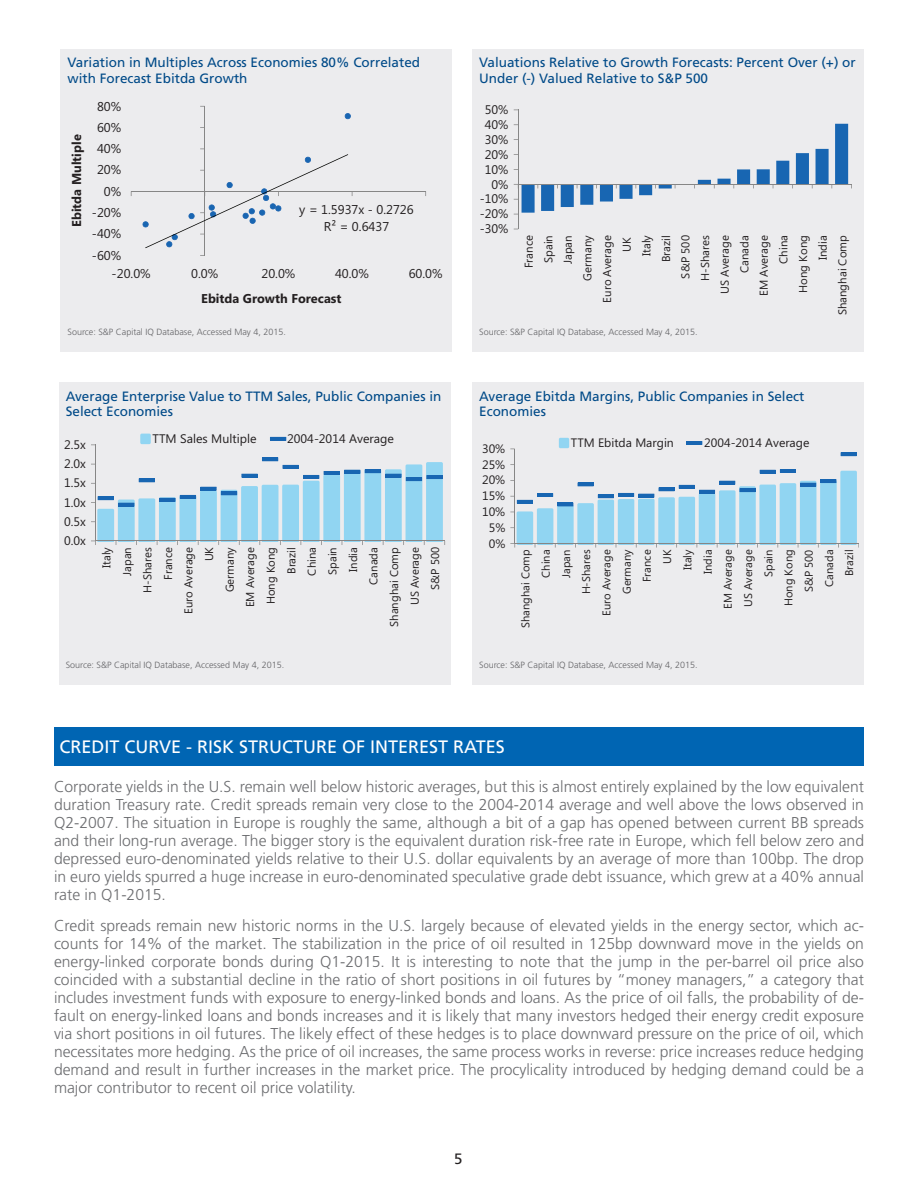
<style>
.page{position:relative;width:918px;height:1188px;background:#fff}
.page>*{position:absolute;margin:0;border:0;box-sizing:border-box;transform-origin:0 0}
.t1{font:18px "Frutiger LT Std";color:#fff}
.t2{font:300 15.75px/18px "Frutiger LT Std";color:#6c6d70;text-align:justify}
.t3{font:15px "Frutiger LT Std";color:#231f20}
.Body_Text{font:13.5px/15.8px "Frutiger LT Std";color:#004a88}
.t4{font:12.75px/17px "Segoe UI";color:#231f20;text-align:center}
.t5{font:700 12.75px "Segoe UI";color:#231f20}
.t6{font:12.45px "Segoe UI";color:#231f20}
.t7{font:12.15px "Segoe UI";color:#231f20}
.t8{font:11.4px/19.6px "Segoe UI";color:#231f20;text-align:right}
.t9{font:11.25px/20.2px "Segoe UI";color:#231f20;text-align:right}
.Body_Text-2{font:300 9px "Frutiger LT Std";color:#636366}
</style>
<div class="page">
<div style="left:472px;top:49px;width:392px;height:303px;background:#ececee"></div>
<hr style="left:518px;top:110px;width:1px;height:119px;background:#868686">
<svg style="left:514px;top:124px;width:338px;height:91px"></svg>
<div style="left:61px;top:49px;width:391px;height:303px;background:#ececee"></div>
<hr style="left:204px;top:106px;width:1px;height:149px;background:#868686">
<hr style="left:131px;top:191px;width:295px;height:1px;background:#868686">
<svg style="left:345px;top:113px;width:6px;height:6px"></svg>
<svg style="left:143px;top:148px;width:210px;height:100px"></svg>
<div style="left:472px;top:383px;width:392px;height:302px;background:#ececee"></div>
<hr style="left:514px;top:449px;width:1px;height:94px;background:#868686">
<svg style="left:510px;top:464px;width:349px;height:84px"></svg>
<svg style="left:841px;top:452px;width:16px;height:4px"></svg>
<svg style="left:559px;top:438px;width:10px;height:10px"></svg>
<svg style="left:686px;top:441px;width:16px;height:4px"></svg>
<div style="left:59px;top:383px;width:392px;height:302px;background:#ececee"></div>
<hr style="left:95px;top:445px;width:1px;height:96px;background:#868686">
<svg style="left:91px;top:457px;width:354px;height:88px"></svg>
<svg style="left:140px;top:434px;width:11px;height:10px"></svg>
<svg style="left:270px;top:437px;width:16px;height:4px"></svg>
<div style="left:54px;top:727px;width:810px;height:38px;background:#0065b3"></div>
<p class="Body_Text" style="left:68px;top:55px;width:354px">Variation in Multiples Across Economies 80% Correlated with Forecast Ebitda Growth</p>
<p class="Body_Text" style="left:479px;top:55px;width:378px">Valuations Relative to Growth Forecasts: Percent Over (+) or<br>Under (-) Valued Relative to S&amp;P 500</p>
<p class="t4" style="left:97px;top:97px;width:26px">80%</p>
<p class="t6" style="left:485px;top:101px;width:25px">50%</p>
<p class="t4" style="left:97px;top:118px;width:26px">60%</p>
<p class="t6" style="left:485px;top:116px;width:25px">40%</p>
<p class="t5" style="left:68px;top:227px;width:94px;rotate:-90deg">Ebitda Multiple</p>
<p class="t4" style="left:97px;top:140px;width:26px">40%</p>
<p class="t4" style="left:97px;top:161px;width:26px">20%</p>
<p class="t4" style="left:104px;top:182px;width:19px">0%</p>
<p class="t4" style="left:92px;top:203px;width:31px">-20%</p>
<p class="t4" style="left:92px;top:225px;width:31px">-40%</p>
<p class="t4" style="left:92px;top:246px;width:31px">-60%</p>
<p class="t4" style="left:299px;top:201px;width:116px">y = 1.5937x - 0.2726<br>R² = 0.6437</p>
<p class="t4" style="left:112px;top:265px;width:41px">-20.0%</p>
<p class="t4" style="left:191px;top:265px;width:29px">0.0%</p>
<p class="t4" style="left:261px;top:265px;width:35px">20.0%</p>
<p class="t4" style="left:335px;top:265px;width:35px">40.0%</p>
<p class="t4" style="left:409px;top:265px;width:35px">60.0%</p>
<p class="t5" style="left:201px;top:289px;width:142px">Ebitda Growth Forecast</p>
<p class="t6" style="left:485px;top:131px;width:25px">30%</p>
<p class="t6" style="left:485px;top:146px;width:25px">20%</p>
<p class="t6" style="left:485px;top:161px;width:25px">10%</p>
<p class="t6" style="left:492px;top:175px;width:18px">0%</p>
<p class="t6" style="left:480px;top:190px;width:30px">-10%</p>
<p class="t6" style="left:480px;top:205px;width:30px">-20%</p>
<p class="t6" style="left:480px;top:220px;width:30px">-30%</p>
<p class="t8" style="left:518px;top:315px;width:82px;rotate:-90deg">France<br>Spain<br>Japan<br>Germany<br>Euro Average<br>UK<br>Italy<br>Brazil<br>S&amp;P 500<br>H-Shares<br>US Average<br>Canada<br>EM Average<br>China<br>Hong Kong<br>India<br>Shanghai Comp</p>
<p class="Body_Text-2" style="left:68px;top:327px;width:220px">Source: S&amp;P Capital IQ Database, Accessed May 4, 2015.</p>
<p class="Body_Text-2" style="left:479px;top:327px;width:220px">Source: S&amp;P Capital IQ Database, Accessed May 4, 2015.</p>
<p class="Body_Text" style="left:66px;top:388px;width:377px">Average Enterprise Value to TTM Sales, Public Companies in<br>Select Economies</p>
<p class="Body_Text" style="left:479px;top:388px;width:327px">Average Ebitda Margins, Public Companies in Select<br>Economies</p>
<p class="t6" style="left:64px;top:436px;width:23px">2.5x</p>
<p class="t6" style="left:153px;top:430px;width:106px">TTM Sales Multiple</p>
<p class="t6" style="left:287px;top:430px;width:108px">2004-2014 Average</p>
<p class="t7" style="left:482px;top:440px;width:25px">30%</p>
<p class="t7" style="left:571px;top:434px;width:104px">TTM Ebitda Margin</p>
<p class="t7" style="left:704px;top:434px;width:107px">2004-2014 Average</p>
<p class="t6" style="left:64px;top:455px;width:23px">2.0x</p>
<p class="t7" style="left:482px;top:456px;width:25px">25%</p>
<p class="t6" style="left:64px;top:474px;width:23px">1.5x</p>
<p class="t7" style="left:482px;top:472px;width:25px">20%</p>
<p class="t6" style="left:64px;top:494px;width:23px">1.0x</p>
<p class="t6" style="left:64px;top:513px;width:23px">0.5x</p>
<p class="t7" style="left:482px;top:487px;width:25px">15%</p>
<p class="t7" style="left:482px;top:503px;width:25px">10%</p>
<p class="t7" style="left:489px;top:519px;width:18px">5%</p>
<p class="t6" style="left:64px;top:532px;width:23px">0.0x</p>
<p class="t8" style="left:96px;top:627px;width:81px;line-height:20.5px;rotate:-90deg">Italy<br>Japan<br>H-Shares<br>France<br>Euro Average<br>UK<br>Germany<br>EM Average<br>Hong Kong<br>Brazil<br>China<br>Spain<br>India<br>Canada<br>Shanghai Comp<br>US Average<br>S&amp;P 500</p>
<p class="t7" style="left:489px;top:535px;width:18px">0%</p>
<p class="t9" style="left:515px;top:628px;width:80px;rotate:-90deg">Shanghai Comp<br>China<br>Japan<br>H-Shares<br>Euro Average<br>Germany<br>France<br>UK<br>Italy<br>India<br>EM Average<br>US Average<br>Spain<br>Hong Kong<br>S&amp;P 500<br>Canada<br>Brazil</p>
<p class="Body_Text-2" style="left:66px;top:660px;width:220px">Source: S&amp;P Capital IQ Database, Accessed May 4, 2015.</p>
<p class="Body_Text-2" style="left:479px;top:660px;width:220px">Source: S&amp;P Capital IQ Database, Accessed May 4, 2015.</p>
<p class="t1" style="left:59px;top:736px;width:447px">CREDIT CURVE - RISK STRUCTURE OF INTEREST RATES</p>
<p class="t2" style="left:54px;top:778px;width:812px">Corporate yields in the U.S. remain well below historic averages, but this is almost entirely explained by the low equivalent duration Treasury rate. Credit spreads remain very close to the 2004-2014 average and well above the lows observed in Q2-2007. The situation in Europe is roughly the same, although a bit of a gap has opened between current BB spreads and their long-run average. The bigger story is the equivalent duration risk-free rate in Europe, which fell below zero and depressed euro-denominated yields relative to their U.S. dollar equivalents by an average of more than 100bp. The drop in euro yields spurred a huge increase in euro-denominated speculative grade debt issuance, which grew at a 40% annual rate in Q1-2015.</p>
<p class="t2" style="left:54px;top:917px;width:812px">Credit spreads remain new historic norms in the U.S. largely because of elevated yields in the energy sector, which ac&shy;counts for 14% of the market. The stabilization in the price of oil resulted in 125bp downward move in the yields on energy-linked corporate bonds during Q1-2015. It is interesting to note that the jump in the per-barrel oil price also coincided with a substantial decline in the ratio of short positions in oil futures by “money managers,” a category that includes investment funds with exposure to energy-linked bonds and loans. As the price of oil falls, the probability of de&shy;fault on energy-linked loans and bonds increases and it is likely that many investors hedged their energy credit exposure via short positions in oil futures. The likely effect of these hedges is to place downward pressure on the price of oil, which necessitates more hedging. As the price of oil increases, the same process works in reverse: price increases reduce hedging demand and result in further increases in the market price. The procylicality introduced by hedging demand could be a major contributor to recent oil price volatility.</p>
<p class="t3" style="left:454px;top:1150px;width:10px">5</p>
</div>
